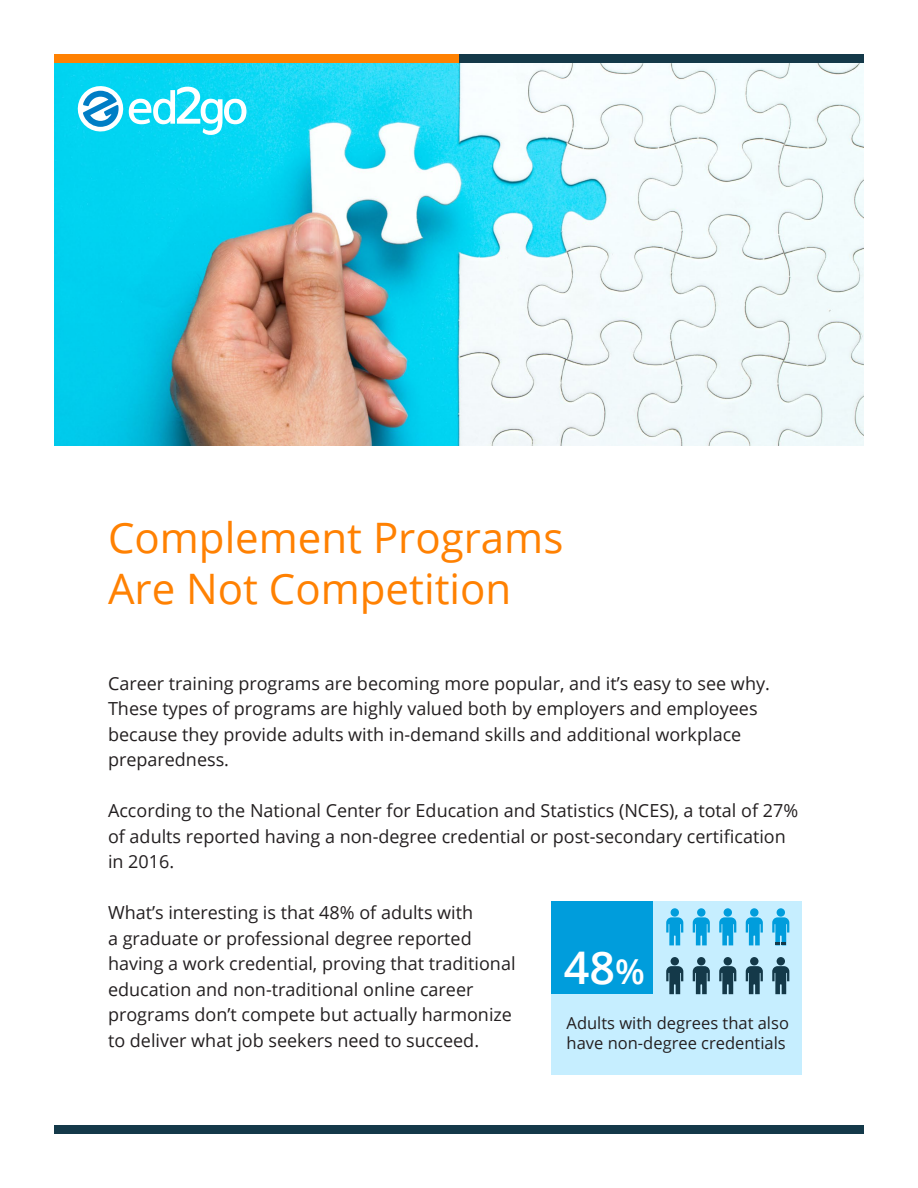
<style>
.page{position:relative;width:918px;height:1188px;background:#fff}
.page>*{position:absolute;margin:0;border:0;box-sizing:border-box;transform-origin:0 0}
.t1{font:600 45px "Open Sans";color:#fff}
.t2{font:42px/50.4px "Open Sans";color:#ff8102}
.t3{font:18px/25.5px "Open Sans";color:#231f20}
.t4{font:16.5px/19.8px "Open Sans";color:#231f20}
.s1{font-size:34.5px}
</style>
<div class="page">
<img style="left:54px;top:63px;width:810px;height:382px">
<div style="left:54px;top:54px;width:405px;height:9px;background:#ff8102"></div>
<div style="left:459px;top:54px;width:405px;height:9px;background:#143949"></div>
<div style="left:54px;top:1125px;width:810px;height:9px;background:#143949"></div>
<svg style="left:75px;top:83px;width:172px;height:52px"></svg>
<div style="left:552px;top:901px;width:250px;height:174px;background:#c6eeff"></div>
<div style="left:671px;top:908px;width:8px;height:9px;background:#009ddc;border-radius:50%"></div>
<svg style="left:666px;top:917px;width:17px;height:28px"></svg>
<div style="left:697px;top:908px;width:8px;height:9px;background:#009ddc;border-radius:50%"></div>
<svg style="left:693px;top:917px;width:17px;height:28px"></svg>
<div style="left:724px;top:908px;width:8px;height:9px;background:#009ddc;border-radius:50%"></div>
<svg style="left:719px;top:917px;width:17px;height:28px"></svg>
<div style="left:750px;top:908px;width:9px;height:9px;background:#009ddc;border-radius:50%"></div>
<svg style="left:746px;top:917px;width:17px;height:28px"></svg>
<div style="left:777px;top:908px;width:8px;height:9px;background:#009ddc;border-radius:50%"></div>
<div style="left:671px;top:957px;width:8px;height:8px;background:#143949;border-radius:50%"></div>
<svg style="left:666px;top:966px;width:17px;height:28px"></svg>
<div style="left:697px;top:957px;width:8px;height:8px;background:#143949;border-radius:50%"></div>
<svg style="left:693px;top:966px;width:17px;height:28px"></svg>
<div style="left:724px;top:957px;width:8px;height:8px;background:#143949;border-radius:50%"></div>
<svg style="left:719px;top:966px;width:17px;height:28px"></svg>
<div style="left:750px;top:957px;width:9px;height:8px;background:#143949;border-radius:50%"></div>
<svg style="left:746px;top:966px;width:17px;height:28px"></svg>
<div style="left:777px;top:957px;width:8px;height:8px;background:#143949;border-radius:50%"></div>
<svg style="left:772px;top:966px;width:17px;height:28px"></svg>
<div style="left:552px;top:901px;width:101px;height:93px;background:#009ddc"></div>
<svg style="left:772px;top:917px;width:17px;height:28px"></svg>
<h2 class="t2" style="left:108px;top:512px;width:457px">Complement Programs<br>Are Not Competition</h2>
<p class="t3" style="left:108px;top:670px;width:663px">Career training programs are becoming more popular, and it’s easy to see why.<br>These types of programs are highly valued both by employers and employees because they provide adults with in-demand skills and additional workplace preparedness.</p>
<p class="t3" style="left:108px;top:797px;width:692px">According to the National Center for Education and Statistics (NCES), a total of 27% of adults reported having a non-degree credential or post-secondary certification in 2016.</p>
<p class="t3" style="left:108px;top:899px;width:409px">What’s interesting is that 48% of adults with<br>a graduate or professional degree reported having a work credential, proving that traditional education and non-traditional online career programs don’t compete but actually harmonize to deliver what job seekers need to succeed.</p>
<h1 class="t1" style="left:564px;top:936px;width:83px">48<span class="s1">%</span></h1>
<p class="t4" style="left:567px;top:1013px;width:224px">Adults with degrees that also have non-degree credentials</p>
</div>
